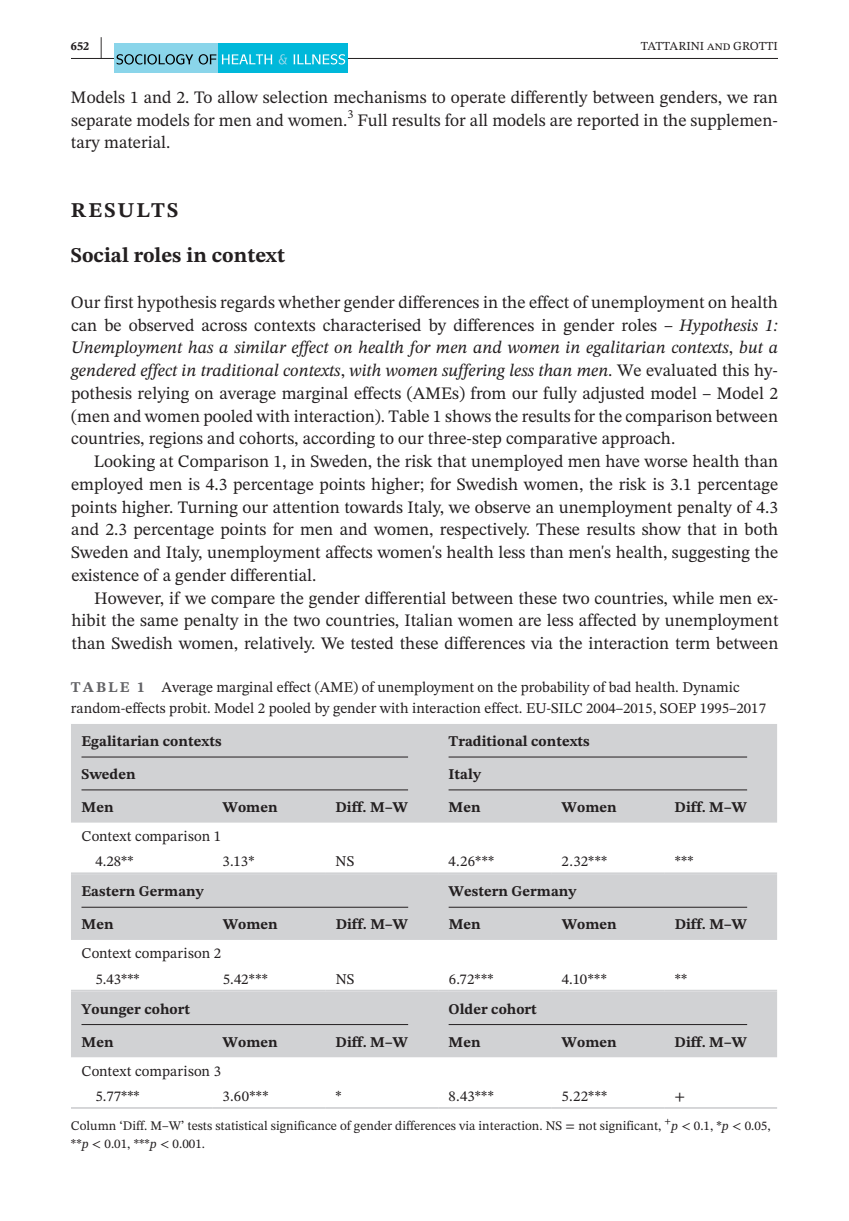
<style>
.page{position:relative;width:849px;height:1221px;background:#fff}
.page>*{position:absolute;margin:0;border:0;box-sizing:border-box;transform-origin:0 0}
.t1{font:700 21px/45.5px "STIX Two Text";color:#231f20}
.t2{font:17.5px/22.8px "STIX Two Text";color:#231f20;text-align:justify}
.t3{font:14.88px/25.4px "STIX Two Text";color:#231f20}
.t4{font:700 14.88px "STIX Two Text";color:#231f20}
.t5{font:13.12px "STIX Two Text";color:#231f20}
.t6{font:12.25px "STIX Two Text";color:#231f20}
.t7{font:700 12.25px "STIX Two Text";color:#231f20}
.t8{font:9.1px "STIX Two Text";color:#231f20}
.s1{font-size:24.68px}
.s2{font-style:italic}
.s3{font-weight:700;color:#636366}
</style>
<div class="page">
<hr style="left:71px;top:58px;width:706px;height:1px;background:#231f20">
<div style="left:114px;top:44px;width:104px;height:29px;background:#8ad5ea"></div>
<div style="left:218px;top:44px;width:130px;height:29px;background:#00b8da"></div>
<svg style="left:116px;top:54px;width:100px;height:11px"></svg>
<svg style="left:222px;top:54px;width:50px;height:10px"></svg>
<svg style="left:278px;top:54px;width:9px;height:11px"></svg>
<svg style="left:293px;top:54px;width:52px;height:11px"></svg>
<div style="left:71px;top:724px;width:705px;height:98px;background:#d1d2d4"></div>
<hr style="left:71px;top:872px;width:141px;height:2px;background:#d1d2d4">
<hr style="left:212px;top:872px;width:113px;height:2px;background:#d1d2d4">
<hr style="left:325px;top:872px;width:113px;height:2px;background:#d1d2d4">
<hr style="left:438px;top:872px;width:113px;height:2px;background:#d1d2d4">
<hr style="left:551px;top:872px;width:113px;height:2px;background:#d1d2d4">
<hr style="left:664px;top:872px;width:112px;height:2px;background:#d1d2d4">
<hr style="left:81px;top:756px;width:327px;height:1px;background:#231f20">
<hr style="left:448px;top:756px;width:299px;height:1px;background:#231f20">
<hr style="left:81px;top:789px;width:327px;height:1px;background:#231f20">
<hr style="left:448px;top:789px;width:299px;height:1px;background:#231f20">
<div style="left:71px;top:874px;width:705px;height:65px;background:#d1d2d4"></div>
<hr style="left:71px;top:989px;width:141px;height:2px;background:#d1d2d4">
<hr style="left:212px;top:989px;width:113px;height:2px;background:#d1d2d4">
<hr style="left:325px;top:989px;width:113px;height:2px;background:#d1d2d4">
<hr style="left:438px;top:989px;width:113px;height:2px;background:#d1d2d4">
<hr style="left:551px;top:989px;width:113px;height:2px;background:#d1d2d4">
<hr style="left:664px;top:989px;width:112px;height:2px;background:#d1d2d4">
<hr style="left:81px;top:906px;width:327px;height:1px;background:#231f20">
<hr style="left:448px;top:906px;width:299px;height:1px;background:#231f20">
<div style="left:71px;top:991px;width:705px;height:66px;background:#d1d2d4"></div>
<hr style="left:71px;top:1106px;width:141px;height:2px;background:#d1d2d4">
<hr style="left:212px;top:1106px;width:113px;height:2px;background:#d1d2d4">
<hr style="left:325px;top:1106px;width:113px;height:2px;background:#d1d2d4">
<hr style="left:438px;top:1106px;width:113px;height:2px;background:#d1d2d4">
<hr style="left:551px;top:1106px;width:113px;height:2px;background:#d1d2d4">
<hr style="left:664px;top:1106px;width:112px;height:2px;background:#d1d2d4">
<hr style="left:81px;top:1024px;width:327px;height:1px;background:#231f20">
<hr style="left:448px;top:1024px;width:299px;height:1px;background:#231f20">
<p class="t7" style="left:71px;top:37px;width:33px">652 <span class="s1">|</span></p>
<p class="t6" style="left:640px;top:37px;width:139px">TATTARINI and GROTTI</p>
<p class="t2" style="left:71px;top:86px;width:708px">Models 1 and 2. To allow selection mechanisms to operate differently between genders, we ran separate models for men and women.</p>
<p class="t6" style="left:347px;top:105px;width:8px">3</p>
<p class="t2" style="left:357px;top:108px;width:421px">Full results for all models are reported in the supplemen-</p>
<p class="t2" style="left:71px;top:131px;width:101px">tary material.</p>
<p class="t1" style="left:71px;top:187px;width:215px">RESULTS<br>Social roles in context</p>
<p class="t2" style="left:71px;top:290px;width:708px">Our first hypothesis regards whether gender differences in the effect of unemployment on health can be observed across contexts characterised by differences in gender roles <span class="s2">– Hypothesis 1:<br>Unemployment has a similar effect on health for men and women in egalitarian contexts</span>, <span class="s2">but a gendered effect in traditional contexts</span>, <span class="s2">with women suffering less than men</span>. We evaluated this hy&shy;pothesis relying on average marginal effects (AMEs) from our fully adjusted model – Model 2 (men and women pooled with interaction). Table 1 shows the results for the comparison between countries, regions and cohorts, according to our three-step comparative approach.</p>
<p class="t2" style="left:71px;top:450px;width:708px;text-indent:23px">Looking at Comparison 1, in Sweden, the risk that unemployed men have worse health than employed men is 4.3 percentage points higher; for Swedish women, the risk is 3.1 percentage points higher. Turning our attention towards Italy, we observe an unemployment penalty of 4.3 and 2.3 percentage points for men and women, respectively. These results show that in both Sweden and Italy, unemployment affects women's health less than men's health, suggesting the existence of a gender differential.</p>
<p class="t2" style="left:71px;top:586px;width:708px;text-indent:23px">However, if we compare the gender differential between these two countries, while men ex&shy;hibit the same penalty in the two countries, Italian women are less affected by unemployment than Swedish women, relatively. We tested these differences via the interaction term between</p>
<p class="t3" style="left:71px;top:676px;width:696px;line-height:21px"><span class="s3">TABLE 1</span> Average marginal effect (AME) of unemployment on the probability of bad health. Dynamic random-effects probit. Model 2 pooled by gender with interaction effect. EU-SILC 2004–2015, SOEP 1995–2017</p>
<p class="t4" style="left:81px;top:730px;width:141px">Egalitarian contexts</p>
<p class="t4" style="left:448px;top:730px;width:143px">Traditional contexts</p>
<p class="t4" style="left:81px;top:763px;width:56px">Sweden</p>
<p class="t4" style="left:448px;top:763px;width:34px">Italy</p>
<p class="t4" style="left:81px;top:796px;width:34px">Men</p>
<p class="t4" style="left:222px;top:796px;width:57px">Women</p>
<p class="t4" style="left:335px;top:796px;width:74px">Diff. M–W</p>
<p class="t4" style="left:448px;top:796px;width:34px">Men</p>
<p class="t4" style="left:561px;top:796px;width:57px">Women</p>
<p class="t4" style="left:674px;top:796px;width:74px">Diff. M–W</p>
<p class="t3" style="left:95px;top:823px;width:127px;text-indent:-14px">Context comparison 1<br>4.28**</p>
<p class="t3" style="left:222px;top:848px;width:33px">3.13*</p>
<p class="t3" style="left:335px;top:848px;width:20px">NS</p>
<p class="t3" style="left:448px;top:848px;width:47px">4.26***</p>
<p class="t3" style="left:561px;top:848px;width:47px">2.32***</p>
<p class="t3" style="left:674px;top:848px;width:21px">***</p>
<p class="t4" style="left:81px;top:880px;width:124px">Eastern Germany</p>
<p class="t4" style="left:448px;top:880px;width:129px">Western Germany</p>
<p class="t4" style="left:81px;top:913px;width:34px">Men</p>
<p class="t4" style="left:222px;top:913px;width:57px">Women</p>
<p class="t4" style="left:335px;top:913px;width:74px">Diff. M–W</p>
<p class="t4" style="left:448px;top:913px;width:34px">Men</p>
<p class="t4" style="left:561px;top:913px;width:57px">Women</p>
<p class="t4" style="left:674px;top:913px;width:74px">Diff. M–W</p>
<p class="t3" style="left:95px;top:940px;width:127px;text-indent:-14px">Context comparison 2<br>5.43***</p>
<p class="t3" style="left:223px;top:965px;width:47px">5.42***</p>
<p class="t3" style="left:335px;top:965px;width:20px">NS</p>
<p class="t3" style="left:448px;top:965px;width:46px">6.72***</p>
<p class="t3" style="left:561px;top:965px;width:47px">4.10***</p>
<p class="t3" style="left:674px;top:965px;width:14px">**</p>
<p class="t4" style="left:81px;top:997px;width:110px">Younger cohort</p>
<p class="t4" style="left:448px;top:997px;width:90px">Older cohort</p>
<p class="t4" style="left:81px;top:1030px;width:34px">Men</p>
<p class="t4" style="left:222px;top:1030px;width:57px">Women</p>
<p class="t4" style="left:335px;top:1030px;width:74px">Diff. M–W</p>
<p class="t4" style="left:448px;top:1030px;width:34px">Men</p>
<p class="t4" style="left:561px;top:1030px;width:57px">Women</p>
<p class="t4" style="left:674px;top:1030px;width:74px">Diff. M–W</p>
<p class="t3" style="left:95px;top:1057px;width:127px;text-indent:-14px">Context comparison 3<br>5.77***</p>
<p class="t3" style="left:222px;top:1083px;width:47px">3.60***</p>
<p class="t3" style="left:335px;top:1083px;width:8px">*</p>
<p class="t3" style="left:448px;top:1083px;width:47px">8.43***</p>
<p class="t3" style="left:561px;top:1083px;width:47px">5.22***</p>
<p class="t3" style="left:674px;top:1083px;width:12px">+</p>
<p class="t5" style="left:71px;top:1115px;width:591px">Column ‘Diff. M–W’ tests statistical significance of gender differences via interaction. NS = not significant,</p>
<p class="t8" style="left:664px;top:1114px;width:8px">+</p>
<p class="t5" style="left:671px;top:1115px;width:101px"><span class="s2">p</span> &lt; 0.1, *<span class="s2">p</span> &lt; 0.05,</p>
<p class="t5" style="left:71px;top:1134px;width:135px">**<span class="s2">p</span> &lt; 0.01, ***<span class="s2">p</span> &lt; 0.001.</p>
</div>
